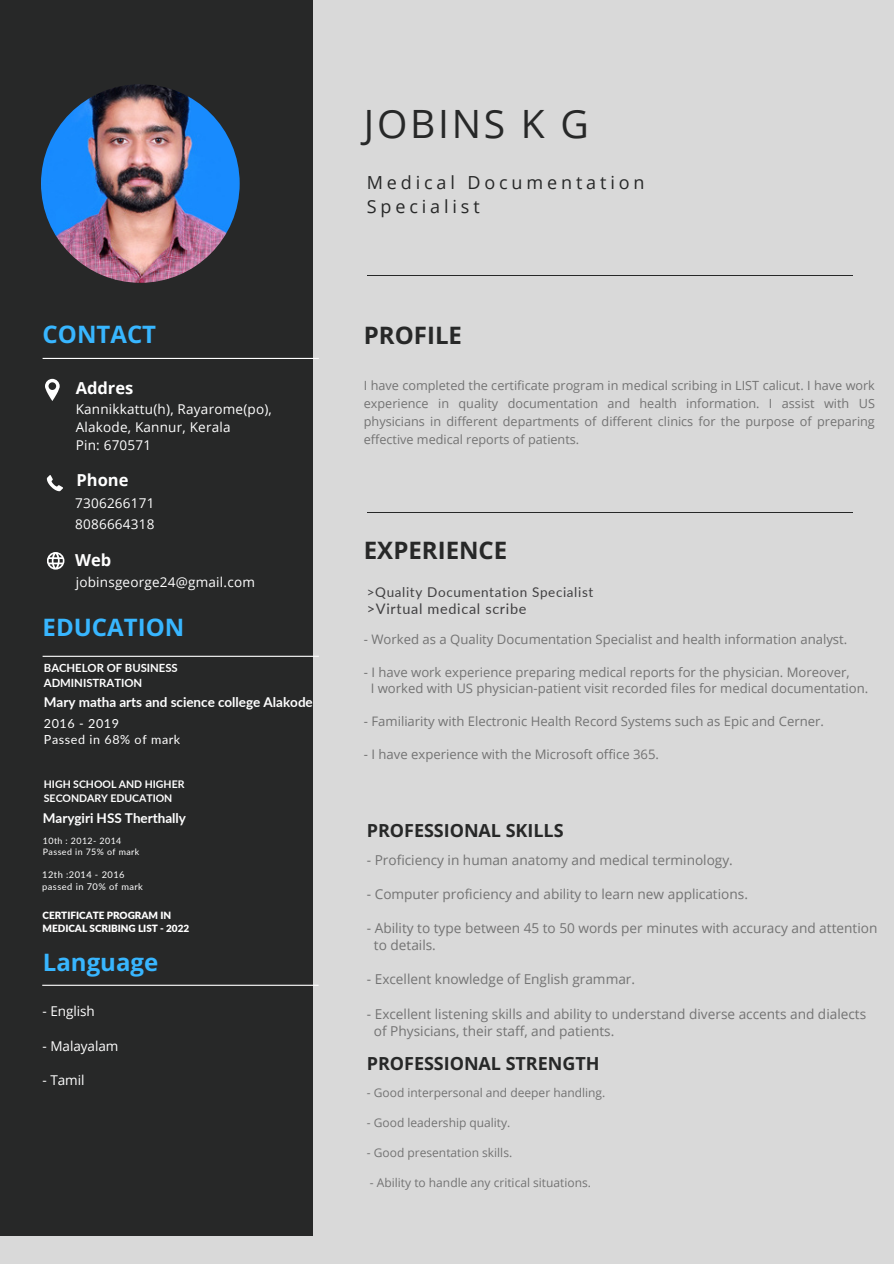
<style>
.page{position:relative;width:894px;height:1264px;background:#fff}
.page>*{position:absolute;margin:0;border:0;box-sizing:border-box;transform-origin:0 0}
.t1{font:39px "Open Sans";letter-spacing:.07em;color:#272828}
.t2{font:700 24px "Open Sans";color:#38b6ff}
.t3{font:700 24px "Open Sans";color:#272828}
.t4{font:700 18px "Open Sans";color:#272828}
.t5{font:18px/24.8px "Open Sans";letter-spacing:.215em;color:#272828}
.t6{font:700 16.5px "Open Sans";color:#fff}
.t7{font:14.55px "Lato";letter-spacing:.045em;color:#414042}
.t8{font:13.65px "Open Sans";color:#737373}
.t9{font:13.5px/18px "Open Sans";letter-spacing:.015em;color:#fff}
.t10{font:700 13.5px "Lato";letter-spacing:-.005em;color:#fff}
.t11{font:13.5px "Lato";letter-spacing:.045em;color:#414042}
.t12{font:13.5px "Open Sans";letter-spacing:-.005em;color:#fff}
.t13{font:13.05px "Open Sans";color:#737373}
.t14{font:12.6px/17.9px "Open Sans";color:#737373;text-align:justify}
.t15{font:12.6px "Lato";letter-spacing:.045em;color:#fff}
.t16{font:12px "Open Sans";color:#737373}
.t17{font:700 11.25px/15.3px "Lato";letter-spacing:-.005em;color:#fff}
.t18{font:700 10.5px/14.2px "Lato";letter-spacing:-.005em;color:#fff}
.t19{font:900 10.05px/13.5px "Lato";letter-spacing:-.005em;color:#fff}
.t20{font:9.3px "Lato";letter-spacing:.045em;color:#fff}
.t21{font:8.85px "Lato";letter-spacing:.045em;color:#fff}
</style>
<div class="page">
<div style="left:0;top:0;width:893px;height:1263px;background:#d9d9d9"></div>
<div style="left:0;top:0;width:313px;height:1235px;background:#272828"></div>
<hr style="left:367px;top:275px;width:484px;height:1px;background:#272828">
<hr style="left:43px;top:358px;width:276px;height:1px;background:#fff">
<hr style="left:43px;top:655px;width:276px;height:2px;background:#fff">
<hr style="left:42px;top:984px;width:276px;height:1px;background:#fff">
<hr style="left:367px;top:512px;width:484px;height:1px;background:#272828">
<img style="left:41px;top:84px;width:198px;height:199px;border-radius:50%">
<svg style="left:47px;top:475px;width:16px;height:16px"></svg>
<svg style="left:45px;top:379px;width:15px;height:22px"></svg>
<svg style="left:47px;top:552px;width:17px;height:17px"></svg>
<p class="t1" style="left:364px;top:96px;width:226px">JOBINS K G</p>
<p class="t5" style="left:367px;top:169px;width:279px">Medical Documentation<br>Specialist</p>
<h2 class="t2" style="left:43px;top:318px;width:115px">CONTACT</h2>
<p class="t3" style="left:364px;top:318px;width:100px">PROFILE</p>
<p class="t6" style="left:76px;top:376px;width:59px">Addres</p>
<h5 class="t9" style="left:76px;top:399px;width:198px">Kannikkattu(h), Rayarome(po),<br>Alakode, Kannur, Kerala</h5>
<p class="t9" style="left:76px;top:435px;width:77px">Pin: 670571</p>
<h2 class="t6" style="left:76px;top:468px;width:53px">Phone</h2>
<h5 class="t9" style="left:75px;top:494px;width:81px">7306266171</h5>
<p class="t9" style="left:75px;top:514px;width:81px">8086664318</p>
<p class="t6" style="left:75px;top:548px;width:38px">Web</p>
<h5 class="t9" style="left:76px;top:572px;width:181px">jobinsgeorge24@gmail.com</h5>
<p class="t2" style="left:43px;top:610px;width:143px">EDUCATION</p>
<p class="t17" style="left:44px;top:660px;width:135px">BACHELOR OF BUSINESS<br>ADMINISTRATION</p>
<p class="t15" style="left:44px;top:715px;width:77px">2016 - 2019</p>
<p class="t15" style="left:44px;top:731px;width:138px">Passed in 68% of mark</p>
<p class="t10" style="left:44px;top:694px;width:270px">Mary matha arts and science college Alakode</p>
<p class="t18" style="left:44px;top:777px;width:142px">HIGH SCHOOL AND HIGHER<br>SECONDARY EDUCATION</p>
<h4 class="t21" style="left:43px;top:834px;width:80px">10th : 2012- 2014</h4>
<p class="t21" style="left:43px;top:846px;width:98px">Passed in 75% of mark</p>
<h3 class="t10" style="left:43px;top:810px;width:144px">Marygiri HSS Therthally</h3>
<p class="t20" style="left:42px;top:868px;width:84px">12th :2014 - 2016</p>
<p class="t20" style="left:42px;top:881px;width:102px">passed in 70% of mark</p>
<p class="t19" style="left:43px;top:908px;width:148px">CERTIFICATE PROGRAM IN<br>MEDICAL SCRIBING LIST - 2022</p>
<p class="t2" style="left:43px;top:945px;width:117px">Language</p>
<h1 class="t9" style="left:43px;top:1002px;width:54px">- English</h1>
<p class="t12" style="left:43px;top:1036px;width:77px">- Malayalam</p>
<h6 class="t9" style="left:43px;top:1070px;width:43px">- Tamil</h6>
<p class="t14" style="left:364px;top:376px;width:512px">I have completed the certificate program in medical scribing in LIST calicut. I have work experience in quality documentation and health information. I assist with US physicians in different departments of different clinics for the purpose of preparing effective medical reports of patients.</p>
<p class="t3" style="left:364px;top:533px;width:145px">EXPERIENCE</p>
<p class="t11" style="left:367px;top:583px;width:228px">&gt;Quality Documentation Specialist</p>
<p class="t7" style="left:367px;top:600px;width:161px">&gt;Virtual medical scribe</p>
<p class="t13" style="left:364px;top:630px;width:485px">- Worked as a Quality Documentation Specialist and health information analyst.</p>
<h2 class="t13" style="left:364px;top:663px;width:487px">- I have work experience preparing medical reports for the physician. Moreover,</h2>
<p class="t13" style="left:370px;top:679px;width:499px">I worked with US physician-patient visit recorded files for medical documentation.</p>
<p class="t13" style="left:364px;top:712px;width:461px">- Familiarity with Electronic Health Record Systems such as Epic and Cerner.</p>
<h2 class="t13" style="left:364px;top:745px;width:296px">- I have experience with the Microsoft office 365.</h2>
<h4 class="t4" style="left:367px;top:817px;width:198px">PROFESSIONAL SKILLS</h4>
<p class="t8" style="left:367px;top:850px;width:367px">- Proficiency in human anatomy and medical terminology.</p>
<p class="t8" style="left:367px;top:884px;width:382px">- Computer proficiency and ability to learn new applications.</p>
<p class="t8" style="left:367px;top:918px;width:512px">- Ability to type between 45 to 50 words per minutes with accuracy and attention</p>
<p class="t8" style="left:374px;top:935px;width:63px">to details.</p>
<p class="t8" style="left:367px;top:969px;width:270px">- Excellent knowledge of English grammar.</p>
<p class="t8" style="left:367px;top:1003px;width:501px">- Excellent listening skills and ability to understand diverse accents and dialects</p>
<p class="t8" style="left:374px;top:1021px;width:242px">of Physicians, their staff, and patients.</p>
<p class="t4" style="left:367px;top:1050px;width:234px">PROFESSIONAL STRENGTH</p>
<p class="t16" style="left:367px;top:1083px;width:240px">- Good interpersonal and deeper handling.</p>
<p class="t16" style="left:367px;top:1113px;width:145px">- Good leadership quality.</p>
<p class="t16" style="left:367px;top:1143px;width:147px">- Good presentation skills.</p>
<p class="t16" style="left:370px;top:1173px;width:222px">- Ability to handle any critical situations.</p>
</div>
